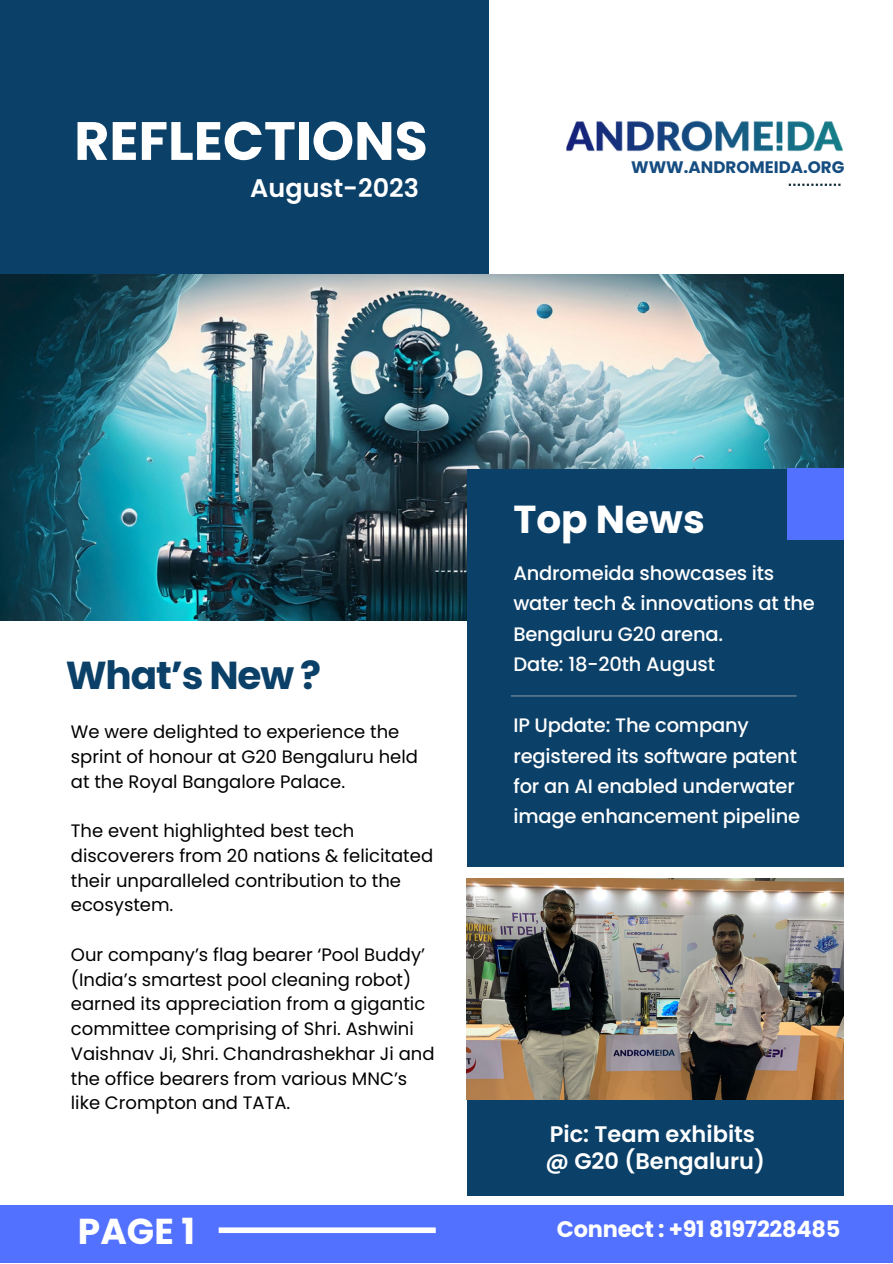
<style>
.page{position:relative;width:893px;height:1264px;background:#fff}
.page>*{position:absolute;margin:0;border:0;box-sizing:border-box;transform-origin:0 0}
.t1{font:700 53.85px "Poppins";color:#fff}
.t2{font:700 39px "Poppins";letter-spacing:-.03em;color:#0b4068}
.t3{font:700 39px "Poppins";color:#fff}
.t4{font:700 36px "Poppins";color:#fff}
.t5{font:600 25.5px "Poppins";color:#fff}
.t6{font:600 22.5px "Poppins";color:#fff}
.t7{font:700 22.5px "Poppins";letter-spacing:-.01em;color:#fff}
.t8{font:500 19.5px/30.3px "Poppins";letter-spacing:-.01em;color:#fff}
.t9{font:18px/24.8px "Poppins";color:#000}
.t10{font:700 16.65px "Poppins";color:#164d81}
</style>
<div class="page">
<div style="left:0;top:0;width:489px;height:620px;background:#0b4068"></div>
<div style="left:0;top:1205px;width:892px;height:57px;background:#5271ff"></div>
<img style="left:0;top:274px;width:843px;height:347px">
<img style="left:467px;top:879px;width:376px;height:220px">
<div style="left:467px;top:469px;width:376px;height:397px;background:#0b4068"></div>
<div style="left:786px;top:469px;width:57px;height:71px;background:#5271ff"></div>
<hr style="left:511px;top:695px;width:285px;height:1px;background:#7c93a4">
<div style="left:467px;top:1099px;width:376px;height:96px;background:#0b4068"></div>
<div style="left:219px;top:1227px;width:216px;height:5px;background:#fff"></div>
<img style="left:566px;top:120px;width:277px;height:32px">
<svg style="left:788px;top:184px;width:52px;height:2px"></svg>
<p class="t1" style="left:74px;top:103px;width:355px">REFLECTIONS</p>
<p class="t5" style="left:250px;top:171px;width:170px">August-2023</p>
<p class="t10" style="left:631px;top:156px;width:215px">WWW.ANDROMEIDA.ORG</p>
<p class="t2" style="left:66px;top:648px;width:257px">What’s New ?</p>
<p class="t9" style="left:71px;top:719px;width:348px">We were delighted to experience the sprint of honour at G20 Bengaluru held at the Royal Bangalore Palace.</p>
<p class="t9" style="left:71px;top:818px;width:364px">The event highlighted best tech discoverers from 20 nations &amp; felicitated their unparalleled contribution to the ecosystem.</p>
<p class="t9" style="left:71px;top:942px;width:365px">Our company’s flag bearer ‘Pool Buddy’ (India’s smartest pool cleaning robot) earned its appreciation from a gigantic committee comprising of Shri. Ashwini Vaishnav Ji, Shri. Chandrashekhar Ji and the office bearers from various MNC’s like Crompton and TATA.</p>
<p class="t4" style="left:78px;top:1205px;width:118px">PAGE 1</p>
<p class="t3" style="left:513px;top:492px;width:193px">Top News</p>
<p class="t8" style="left:513px;top:558px;width:303px">Andromeida showcases its water tech &amp; innovations at the<br>Bengaluru G20 arena.</p>
<p class="t8" style="left:513px;top:649px;width:203px">Date: 18-20th August</p>
<p class="t8" style="left:513px;top:710px;width:288px">IP Update: The company registered its software patent for an AI enabled underwater image enhancement pipeline</p>
<p class="t6" style="left:549px;top:1118px;width:207px">Pic: Team exhibits</p>
<p class="t6" style="left:545px;top:1145px;width:221px">@ G20 (Bengaluru)</p>
<p class="t7" style="left:556px;top:1213px;width:285px">Connect : +91 8197228485</p>
</div>
